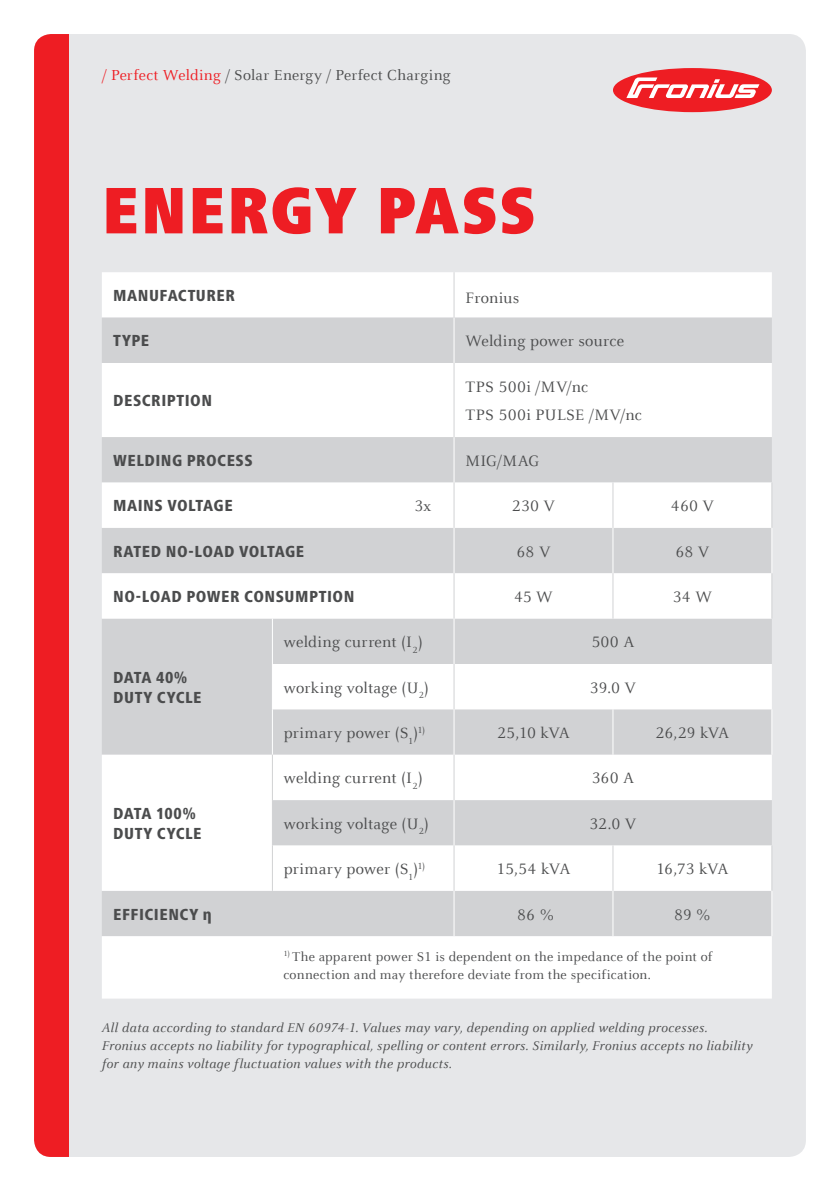
<style>
.page{position:relative;width:840px;height:1191px;background:#fff}
.page>*{position:absolute;margin:0;border:0;box-sizing:border-box;transform-origin:0 0}
.t1{font:900 condensed 68px "Frutiger Next LTW1 G";letter-spacing:.025em;color:#ee1d23}
.t2{font:16.6px/28px "Celeste Offc Pro";letter-spacing:.01em;color:#4b4c4d}
.t3{font:800 condensed 16.6px/20px "Frutiger Next LTW1 G";letter-spacing:.03em;color:#4b4c4d}
.t4{font:16px "Celeste Offc Pro";letter-spacing:.015em;color:#4b4c4d}
.t5{font:italic 14px/18px "Celeste Offc Pro";letter-spacing:.02em;color:#4b4c4d}
.t6{font:14px/18px "Celeste Offc Pro";letter-spacing:.015em;color:#4b4c4d}
.s1{color:#ee1d23}
</style>
<div class="page">
<div style="left:34px;top:34px;width:771px;height:1123px;background:#e6e7e9;border-radius:17px"></div>
<div style="left:34px;top:34px;width:34px;height:1123px;background:#ee1d23"></div>
<div style="left:612px;top:68px;width:159px;height:44px;background:#ee1d23;border-radius:50%"></div>
<svg style="left:626px;top:77px;width:133px;height:21px"></svg>
<div style="left:102px;top:272px;width:669px;height:45px;background:#fff"></div>
<svg style="left:102px;top:318px;width:669px;height:164px;background:#e5e6e7"></svg>
<svg style="left:102px;top:483px;width:669px;height:515px;background:#eaebec"></svg>
<hr style="left:453px;top:317px;width:1px;height:46px;background:#fff">
<hr style="left:453px;top:437px;width:1px;height:45px;background:#fff">
<hr style="left:453px;top:800px;width:1px;height:45px;background:#fff">
<hr style="left:272px;top:618px;width:1px;height:46px;background:#fff">
<hr style="left:272px;top:664px;width:1px;height:45px;background:#fff">
<hr style="left:272px;top:709px;width:1px;height:45px;background:#fff">
<hr style="left:453px;top:272px;width:1px;height:45px;background:#d1d2d4">
<hr style="left:453px;top:363px;width:1px;height:74px;background:#d1d2d4">
<hr style="left:453px;top:482px;width:1px;height:46px;background:#d1d2d4">
<hr style="left:453px;top:754px;width:1px;height:46px;background:#d1d2d4">
<hr style="left:453px;top:664px;width:1px;height:45px;background:#d1d2d4">
<hr style="left:272px;top:754px;width:1px;height:46px;background:#d1d2d4">
<hr style="left:272px;top:800px;width:1px;height:45px;background:#d1d2d4">
<hr style="left:272px;top:845px;width:1px;height:46px;background:#d1d2d4">
<hr style="left:612px;top:482px;width:1px;height:46px;background:#d1d2d4">
<hr style="left:771px;top:482px;width:1px;height:46px;background:#d1d2d4">
<hr style="left:453px;top:528px;width:1px;height:45px;background:#fff">
<hr style="left:612px;top:528px;width:1px;height:45px;background:#fff">
<hr style="left:771px;top:528px;width:1px;height:45px;background:#fff">
<hr style="left:453px;top:573px;width:1px;height:45px;background:#d1d2d4">
<hr style="left:612px;top:573px;width:1px;height:45px;background:#d1d2d4">
<hr style="left:771px;top:573px;width:1px;height:45px;background:#d1d2d4">
<hr style="left:453px;top:618px;width:1px;height:46px;background:#fff">
<hr style="left:453px;top:709px;width:1px;height:45px;background:#fff">
<hr style="left:612px;top:709px;width:1px;height:45px;background:#fff">
<hr style="left:771px;top:709px;width:1px;height:45px;background:#fff">
<hr style="left:453px;top:845px;width:1px;height:46px;background:#d1d2d4">
<hr style="left:612px;top:845px;width:1px;height:46px;background:#d1d2d4">
<hr style="left:771px;top:845px;width:1px;height:46px;background:#d1d2d4">
<hr style="left:453px;top:891px;width:1px;height:45px;background:#fff">
<hr style="left:612px;top:891px;width:1px;height:45px;background:#fff">
<hr style="left:771px;top:891px;width:1px;height:45px;background:#fff">
<p class="t4" style="left:102px;top:65px;width:350px"><span class="s1">/ Perfect Welding</span> / Solar Energy / Perfect Charging</p>
<h1 class="t1" style="left:102px;top:172px;width:435px">ENERGY PASS</h1>
<p class="t3" style="left:113px;top:285px;width:123px">MANUFACTURER</p>
<p class="t2" style="left:465px;top:283px;width:55px">Fronius</p>
<p class="t3" style="left:113px;top:331px;width:38px">TYPE</p>
<p class="t2" style="left:465px;top:327px;width:160px">Welding power source</p>
<p class="t3" style="left:113px;top:390px;width:100px">DESCRIPTION</p>
<p class="t2" style="left:465px;top:373px;width:178px">TPS 500i /MV/nc<br>TPS 500i PULSE /MV/nc</p>
<p class="t3" style="left:113px;top:450px;width:141px">WELDING PROCESS</p>
<p class="t2" style="left:465px;top:446px;width:75px">MIG/MAG</p>
<p class="t3" style="left:113px;top:496px;width:121px">MAINS VOLTAGE</p>
<p class="t2" style="left:414px;top:492px;width:18px">3x</p>
<p class="t2" style="left:511px;top:492px;width:45px">230 V</p>
<p class="t2" style="left:670px;top:492px;width:45px">460 V</p>
<p class="t3" style="left:113px;top:541px;width:192px">RATED NO-LOAD VOLTAGE</p>
<p class="t2" style="left:516px;top:537px;width:35px">68 V</p>
<p class="t2" style="left:675px;top:537px;width:35px">68 V</p>
<p class="t3" style="left:113px;top:586px;width:243px">NO-LOAD POWER CONSUMPTION</p>
<p class="t2" style="left:514px;top:582px;width:40px">45 W</p>
<p class="t2" style="left:672px;top:582px;width:41px">34 W</p>
<p class="t3" style="left:113px;top:667px;width:90px">DATA 40%<br>DUTY CYCLE</p>
<p class="t3" style="left:113px;top:803px;width:90px">DATA 100%<br>DUTY CYCLE</p>
<p class="t2" style="left:283px;top:628px;width:140px">welding current (I<sub>2</sub>)</p>
<p class="t2" style="left:591px;top:628px;width:45px">500 A</p>
<p class="t2" style="left:283px;top:673px;width:147px">working voltage (U<sub>2</sub>)</p>
<p class="t2" style="left:589px;top:673px;width:48px">39.0 V</p>
<p class="t2" style="left:283px;top:718px;width:143px">primary power (S<sub>1</sub>)<sup>1)</sup></p>
<p class="t2" style="left:497px;top:718px;width:74px">25,10 kVA</p>
<p class="t2" style="left:655px;top:718px;width:75px">26,29 kVA</p>
<p class="t2" style="left:283px;top:764px;width:140px">welding current (I<sub>2</sub>)</p>
<p class="t2" style="left:591px;top:764px;width:44px">360 A</p>
<p class="t2" style="left:283px;top:809px;width:147px">working voltage (U<sub>2</sub>)</p>
<p class="t2" style="left:589px;top:809px;width:48px">32.0 V</p>
<p class="t2" style="left:283px;top:854px;width:143px">primary power (S<sub>1</sub>)<sup>1)</sup></p>
<p class="t2" style="left:496px;top:854px;width:75px">15,54 kVA</p>
<p class="t2" style="left:655px;top:854px;width:74px">16,73 kVA</p>
<p class="t3" style="left:113px;top:904px;width:100px">EFFICIENCY Η</p>
<p class="t2" style="left:517px;top:900px;width:38px">86 %</p>
<p class="t2" style="left:673px;top:900px;width:38px">89 %</p>
<p class="t6" style="left:283px;top:947px;width:430px"><sup>1)</sup> The apparent power S1 is dependent on the impedance of the point of connection and may therefore deviate from the specification.</p>
<p class="t5" style="left:102px;top:1017px;width:652px">All data according to standard EN 60974-1. Values may vary, depending on applied welding processes.<br>Fronius accepts no liability for typographical, spelling or content errors. Similarly, Fronius accepts no liability for any mains voltage fluctuation values with the products.</p>
</div>
